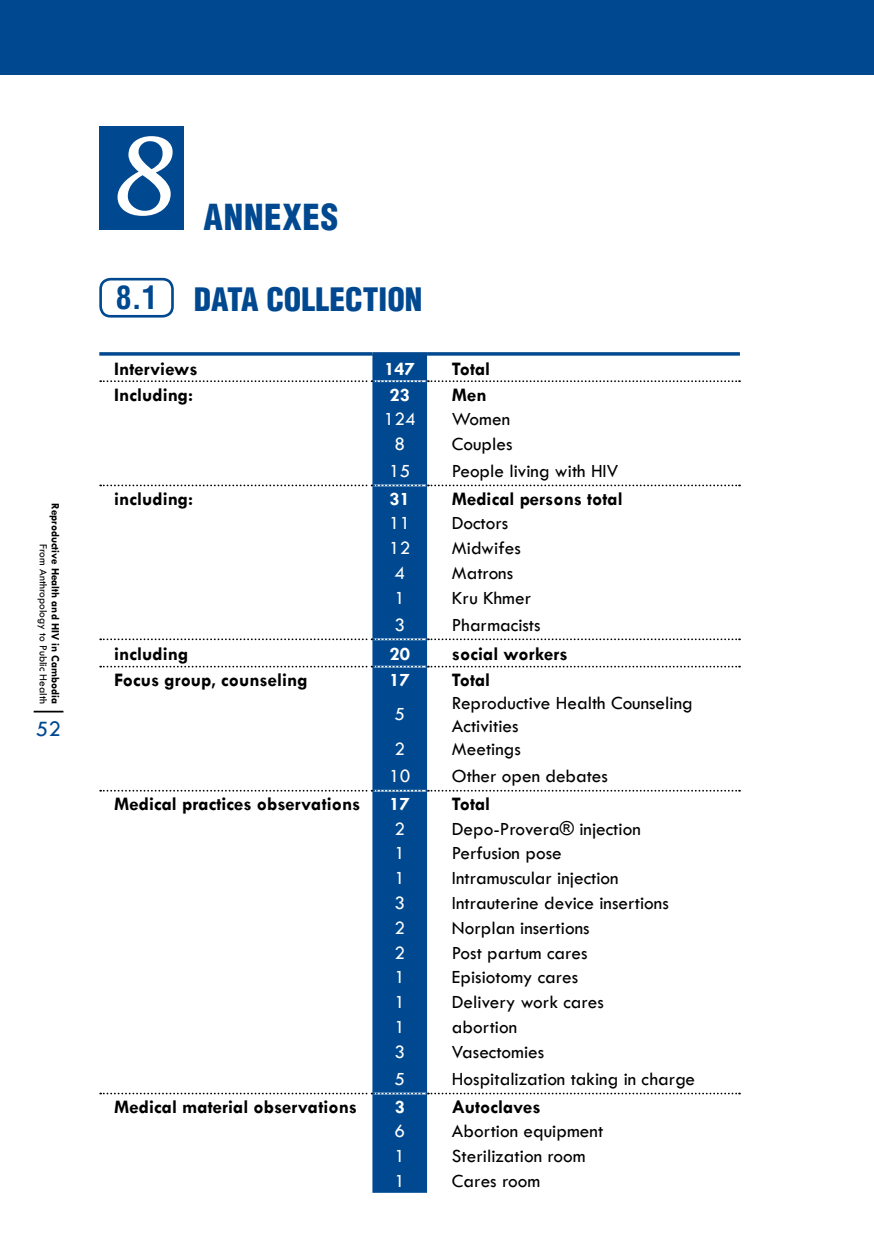
<style>
.page{position:relative;width:874px;height:1241px;background:#fff}
.page>*{position:absolute;margin:0;border:0;box-sizing:border-box;transform-origin:0 0}
.t1{font:italic 105px "Lucida Handwriting";color:#fff}
.t2{font:900 condensed 35px "Helvetica";letter-spacing:.02em;color:#004990}
.t3{font:900 condensed 31.5px "Helvetica";color:#004990}
.t4{font:22.75px "Tw Cen";color:#004990}
.t5{font:19.25px/22.8px "Tw Cen";color:#000}
.t6{font:700 19.25px "Tw Cen";color:#000}
.t7{font:19.25px "Tw Cen";color:#fff}
.t8{font:700 19.25px "Tw Cen";color:#fff}
.t9{font:700 11.38px "Tw Cen";color:#000}
.t10{font:11.38px "Tw Cen";color:#000}
.s1{font-weight:700}
</style>
<div class="page">
<div style="left:0;top:0;width:873px;height:74px;background:#004990"></div>
<hr style="left:34px;top:710px;width:29px;height:2px;background:#000">
<div style="left:99px;top:278px;width:75px;height:39px;border:3px solid #004990;border-radius:10px"></div>
<div style="left:99px;top:127px;width:84px;height:103px;background:#004990"></div>
<svg style="left:372px;top:355px;width:55px;height:837px;background:#165999"></svg>
<hr style="left:99px;top:352px;width:273px;height:3px;background:#004990">
<hr style="left:372px;top:352px;width:55px;height:3px;background:#004990">
<hr style="left:427px;top:352px;width:312px;height:3px;background:#004990">
<svg style="left:100px;top:380px;width:639px;height:2px"></svg>
<svg style="left:100px;top:484px;width:639px;height:2px"></svg>
<svg style="left:100px;top:638px;width:639px;height:2px"></svg>
<svg style="left:100px;top:789px;width:639px;height:2px"></svg>
<svg style="left:100px;top:1092px;width:639px;height:2px"></svg>
<svg style="left:100px;top:665px;width:639px;height:2px"></svg>
<p class="t9" style="left:62px;top:503px;width:202px;rotate:90deg">Reproductive Health and HIV in Cambodia</p>
<p class="t10" style="left:50px;top:544px;width:161px;rotate:90deg">From Anthropology to Public Health</p>
<p class="t4" style="left:36px;top:714px;width:27px">52</p>
<h1 class="t1" style="left:104px;top:113px;width:72px">8</h1>
<h2 class="t2" style="left:203px;top:195px;width:136px">ANNEXES</h2>
<h3 class="t3" style="left:116px;top:279px;width:308px"><span class="s1">8.1</span> DATA COLLECTION</h3>
<p class="t6" style="left:114px;top:357px;width:85px">Interviews</p>
<p class="t8" style="left:384px;top:357px;width:32px">147</p>
<p class="t6" style="left:451px;top:357px;width:40px">Total</p>
<p class="t6" style="left:114px;top:383px;width:80px">Including:</p>
<p class="t8" style="left:389px;top:383px;width:22px">23</p>
<p class="t6" style="left:451px;top:383px;width:36px">Men</p>
<p class="t7" style="left:383px;top:407px;width:33px">124</p>
<p class="t5" style="left:451px;top:407px;width:60px">Women</p>
<p class="t7" style="left:394px;top:432px;width:12px">8</p>
<p class="t5" style="left:451px;top:432px;width:62px">Couples</p>
<p class="t7" style="left:389px;top:459px;width:23px">15</p>
<p class="t5" style="left:451px;top:459px;width:168px">People living with HIV</p>
<p class="t6" style="left:114px;top:487px;width:80px">including:</p>
<p class="t8" style="left:389px;top:487px;width:22px">31</p>
<p class="t6" style="left:451px;top:487px;width:172px">Medical persons total</p>
<p class="t7" style="left:389px;top:511px;width:23px">11</p>
<p class="t5" style="left:451px;top:511px;width:58px">Doctors</p>
<p class="t7" style="left:389px;top:536px;width:23px">12</p>
<p class="t5" style="left:451px;top:536px;width:70px">Midwifes</p>
<p class="t7" style="left:394px;top:561px;width:12px">4</p>
<p class="t5" style="left:451px;top:561px;width:63px">Matrons</p>
<p class="t7" style="left:394px;top:586px;width:12px">1</p>
<p class="t5" style="left:451px;top:586px;width:81px">Kru Khmer</p>
<p class="t7" style="left:394px;top:613px;width:12px">3</p>
<p class="t5" style="left:451px;top:613px;width:90px">Pharmacists</p>
<p class="t6" style="left:114px;top:642px;width:75px">including</p>
<p class="t8" style="left:389px;top:642px;width:22px">20</p>
<p class="t6" style="left:451px;top:642px;width:117px">social workers</p>
<p class="t6" style="left:114px;top:668px;width:195px">Focus group, counseling</p>
<p class="t8" style="left:389px;top:668px;width:22px">17</p>
<p class="t6" style="left:451px;top:668px;width:40px">Total</p>
<p class="t7" style="left:394px;top:702px;width:12px">5</p>
<p class="t5" style="left:451px;top:691px;width:242px">Reproductive Health Counseling<br>Activities</p>
<p class="t7" style="left:394px;top:737px;width:12px">2</p>
<p class="t5" style="left:451px;top:737px;width:70px">Meetings</p>
<p class="t7" style="left:389px;top:764px;width:23px">10</p>
<p class="t5" style="left:451px;top:764px;width:157px">Other open debates</p>
<p class="t6" style="left:114px;top:792px;width:247px">Medical practices observations</p>
<p class="t8" style="left:389px;top:792px;width:22px">17</p>
<p class="t6" style="left:452px;top:792px;width:40px">Total</p>
<p class="t7" style="left:394px;top:816px;width:12px">2</p>
<p class="t5" style="left:452px;top:817px;width:190px">Depo-Provera® injection</p>
<p class="t7" style="left:394px;top:841px;width:12px">1</p>
<p class="t5" style="left:452px;top:841px;width:111px">Perfusion pose</p>
<p class="t7" style="left:394px;top:866px;width:12px">1</p>
<p class="t5" style="left:452px;top:866px;width:168px">Intramuscular injection</p>
<p class="t7" style="left:394px;top:891px;width:12px">3</p>
<p class="t5" style="left:452px;top:891px;width:218px">Intrauterine device insertions</p>
<p class="t7" style="left:394px;top:916px;width:12px">2</p>
<p class="t5" style="left:452px;top:916px;width:139px">Norplan insertions</p>
<p class="t7" style="left:394px;top:940px;width:12px">2</p>
<p class="t5" style="left:452px;top:941px;width:137px">Post partum cares</p>
<p class="t7" style="left:394px;top:965px;width:12px">1</p>
<p class="t5" style="left:452px;top:965px;width:128px">Episiotomy cares</p>
<p class="t7" style="left:394px;top:990px;width:12px">1</p>
<p class="t5" style="left:452px;top:990px;width:153px">Delivery work cares</p>
<p class="t7" style="left:394px;top:1015px;width:12px">1</p>
<p class="t5" style="left:452px;top:1015px;width:67px">abortion</p>
<p class="t7" style="left:394px;top:1040px;width:12px">3</p>
<p class="t5" style="left:452px;top:1040px;width:94px">Vasectomies</p>
<p class="t7" style="left:394px;top:1066px;width:12px">5</p>
<p class="t5" style="left:452px;top:1067px;width:244px">Hospitalization taking in charge</p>
<p class="t6" style="left:114px;top:1095px;width:244px">Medical material observations</p>
<p class="t8" style="left:394px;top:1095px;width:12px">3</p>
<p class="t6" style="left:452px;top:1095px;width:90px">Autoclaves</p>
<p class="t7" style="left:394px;top:1119px;width:12px">6</p>
<p class="t5" style="left:452px;top:1119px;width:153px">Abortion equipment</p>
<p class="t7" style="left:394px;top:1144px;width:12px">1</p>
<p class="t5" style="left:452px;top:1144px;width:135px">Sterilization room</p>
<p class="t7" style="left:394px;top:1169px;width:12px">1</p>
<p class="t5" style="left:452px;top:1169px;width:90px">Cares room</p>
</div>
